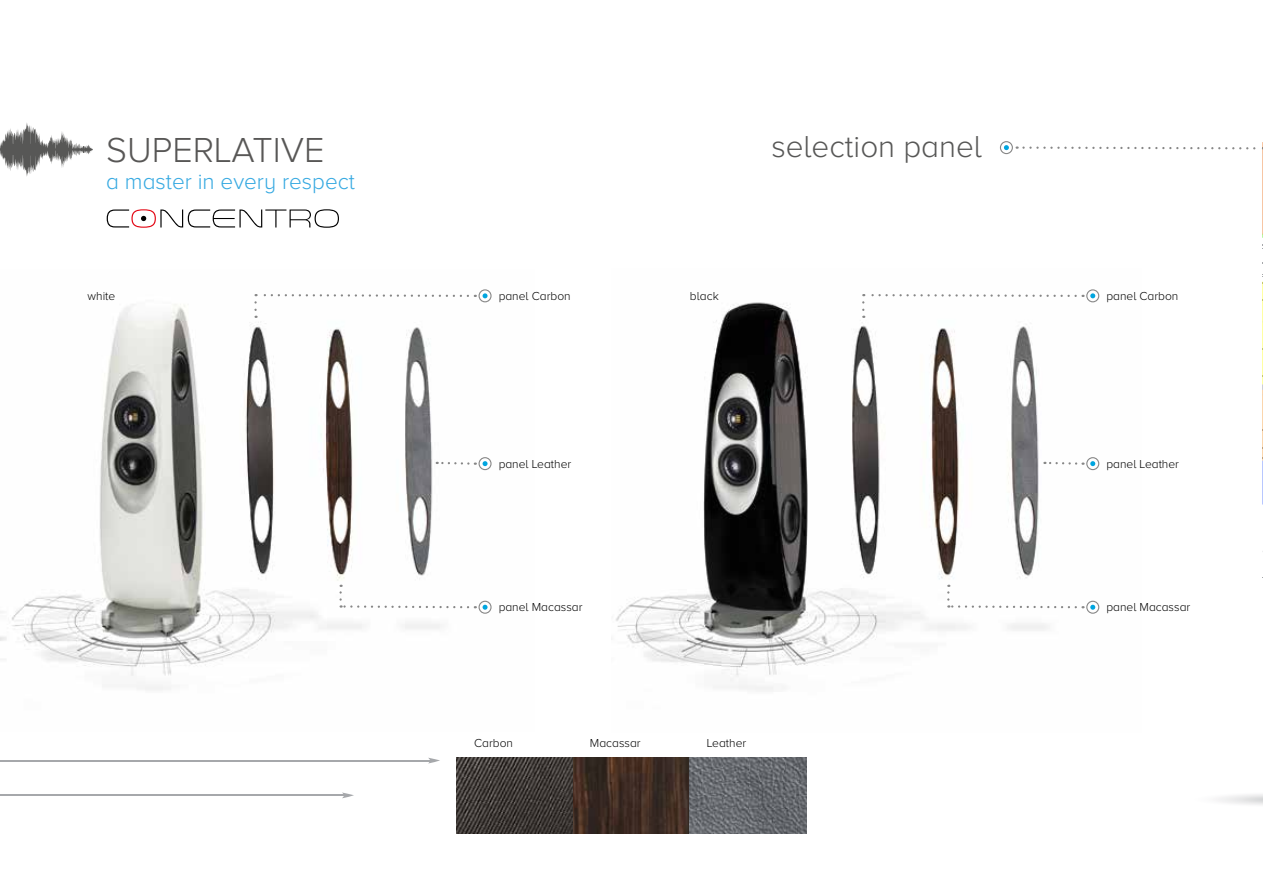
<style>
.page{position:relative;width:1263px;height:893px;background:#fff}
.page>*{position:absolute;margin:0;border:0;box-sizing:border-box;transform-origin:0 0}
.t1{font:300 36px "Proxima Nova A";color:#585756}
.t2{font:300 31.35px "Proxima Nova A";color:#575756}
.t3{font:300 22.5px "Proxima Nova A";color:#36a9e1}
.t4{font:300 12px "Proxima Nova A";color:#000}
</style>
<div class="page">
<svg style="left:1218px;top:794px;width:45px;height:11px"></svg>
<svg style="left:107px;top:209px;width:232px;height:19px"></svg>
<svg style="left:428px;top:758px;width:12px;height:5px"></svg>
<hr style="left:0;top:760px;width:431px;height:1px;background:#a6a8ab">
<svg style="left:342px;top:792px;width:12px;height:6px"></svg>
<hr style="left:0;top:795px;width:345px;height:1px;background:#a6a8ab">
<img style="left:0;top:291px;width:490px;height:399px">
<img style="left:616px;top:302px;width:483px;height:389px">
<svg style="left:254px;top:293px;width:222px;height:25px"></svg>
<svg style="left:483px;top:293px;width:4px;height:5px"></svg>
<div style="left:478px;top:289px;width:14px;height:13px;border:1px solid #878787;border-radius:50%"></div>
<svg style="left:339px;top:585px;width:137px;height:24px"></svg>
<svg style="left:483px;top:605px;width:4px;height:5px"></svg>
<div style="left:478px;top:601px;width:14px;height:13px;border:1px solid #878787;border-radius:50%"></div>
<div style="left:1086px;top:601px;width:13px;height:13px;border:1px solid #878787;border-radius:50%"></div>
<svg style="left:437px;top:461px;width:39px;height:5px"></svg>
<svg style="left:483px;top:461px;width:4px;height:5px"></svg>
<div style="left:478px;top:457px;width:14px;height:13px;border:1px solid #878787;border-radius:50%"></div>
<svg style="left:862px;top:141px;width:401px;height:469px"></svg>
<div style="left:1086px;top:457px;width:13px;height:13px;border:1px solid #878787;border-radius:50%"></div>
<img style="left:456px;top:758px;width:351px;height:75px">
<svg style="left:0;top:123px;width:93px;height:53px"></svg>
<h1 class="t1" style="left:106px;top:130px;width:220px">SUPERLATIVE</h1>
<h3 class="t3" style="left:106px;top:169px;width:250px">a master in every respect</h3>
<h2 class="t2" style="left:771px;top:129px;width:212px">selection panel</h2>
<p class="t4" style="left:88px;top:289px;width:29px">white</p>
<p class="t4" style="left:499px;top:289px;width:74px">panel Carbon</p>
<p class="t4" style="left:690px;top:289px;width:30px">black</p>
<p class="t4" style="left:1106px;top:289px;width:74px">panel Carbon</p>
<p class="t4" style="left:499px;top:457px;width:74px">panel Leather</p>
<p class="t4" style="left:1106px;top:457px;width:74px">panel Leather</p>
<p class="t4" style="left:499px;top:601px;width:85px">panel Macassar</p>
<p class="t4" style="left:1106px;top:601px;width:85px">panel Macassar</p>
<p class="t4" style="left:474px;top:736px;width:40px">Carbon</p>
<p class="t4" style="left:590px;top:736px;width:52px">Macassar</p>
<p class="t4" style="left:707px;top:736px;width:41px">Leather</p>
</div>
